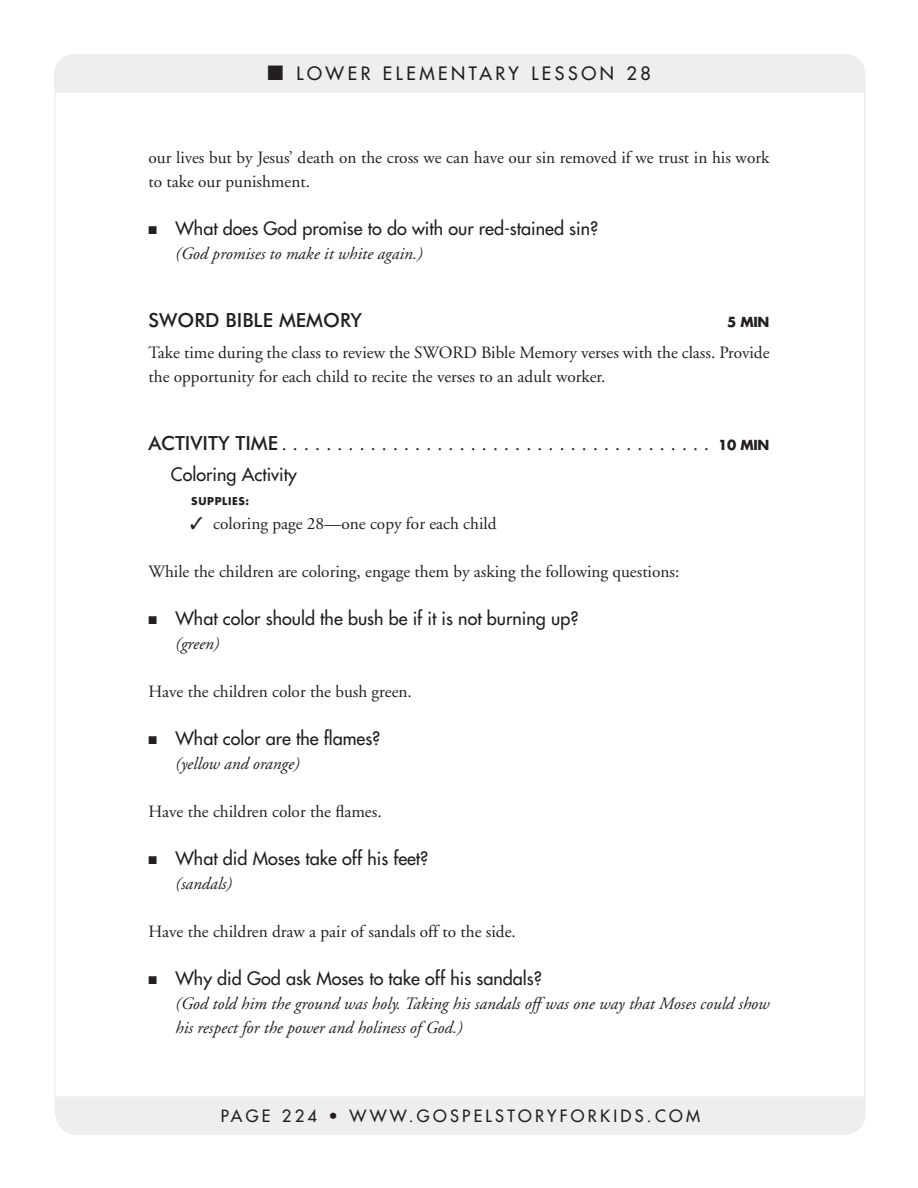
<style>
.page{position:relative;width:918px;height:1188px;background:#fff}
.page>*{position:absolute;margin:0;border:0;box-sizing:border-box;transform-origin:0 0}
.t1{font:19.5px "Adobe Garamond";color:#231f20}
.t2{font:500 19.5px "Futura BT";color:#231f20}
.t3{font:18px "Futura";color:#231f20}
.t4{font:17.25px/24px "Adobe Garamond";color:#231f20}
.t5{font:italic 17.25px/24px "Adobe Garamond";color:#231f20}
.t6{font:16.5px "Futura";letter-spacing:.2em;color:#231f20}
.t7{font:700 10.5px "Futura";letter-spacing:.06em;color:#231f20}
.s1{font-family:"Futura BT";font-weight:500}
.s2{font-family:"Futura";font-weight:700;font-size:13.5px}
</style>
<div class="page">
<div style="left:55px;top:55px;width:810px;height:38px;background:#eeeeef"></div>
<div style="left:56px;top:1096px;width:810px;height:39px;background:#eeeeef"></div>
<p class="t3" style="left:268px;top:62px;width:127px">■ lo wer ele</p>
<p class="t3" style="left:419px;top:62px;width:138px">men tary Lesson</p>
<p class="t3" style="left:626px;top:62px;width:26px">28</p>
<p class="t4" style="left:148px;top:146px;width:622px">our lives but by Jesus’ death on the cross we can have our sin removed if we trust in his work to take our punishment.</p>
<p class="t3" style="left:149px;top:217px;width:451px">■ What does God promise to do with our red-stained sin?</p>
<p class="t5" style="left:176px;top:242px;width:249px">(God promises to make it white again.)</p>
<p class="t2" style="left:148px;top:309px;width:15px">SWORD</p>
<p class="t2" style="left:226px;top:309px;width:10px">BIBLE</p>
<p class="t2" style="left:279px;top:309px;width:58px">MEMORY</p>
<p class="t4" style="left:148px;top:341px;width:623px">Take time during the class to review the SWORD Bible Memory verses with the class. Provide the opportunity for each child to recite the verses to an adult worker.</p>
<p class="t2" style="left:148px;top:432px;width:12px">ACTIVITY</p>
<p class="t1" style="left:236px;top:434px;width:535px"><span class="s1">TIME</span>....................................... <span class="s2">10 MIN</span></p>
<p class="t3" style="left:171px;top:463px;width:128px">Coloring Activity</p>
<p class="t7" style="left:191px;top:494px;width:60px">SUPPLIES:</p>
<p class="t4" style="left:190px;top:512px;width:308px">✓ coloring page 28—one copy for each child</p>
<p class="t4" style="left:148px;top:560px;width:532px">While the children are coloring, engage them by asking the following questions:</p>
<p class="t3" style="left:149px;top:607px;width:432px">■ What color should the bush be if it is not burning up?</p>
<p class="t5" style="left:176px;top:632px;width:45px">(green)</p>
<p class="t4" style="left:149px;top:680px;width:265px">Have the children color the bush green.</p>
<p class="t3" style="left:149px;top:727px;width:233px">■ What color are the flames?</p>
<p class="t5" style="left:176px;top:752px;width:126px">(yellow and orange)</p>
<p class="t4" style="left:149px;top:800px;width:235px">Have the children color the flames.</p>
<p class="t3" style="left:149px;top:847px;width:281px">■ What did Moses take off his feet?</p>
<p class="t5" style="left:176px;top:872px;width:58px">(sandals)</p>
<p class="t4" style="left:149px;top:920px;width:369px">Have the children draw a pair of sandals off to the side.</p>
<p class="t3" style="left:149px;top:967px;width:395px">■ Why did God ask Moses to take off his sandals?</p>
<p class="t5" style="left:176px;top:992px;width:595px">(God told him the ground was holy. Taking his sandals off was one way that Moses could show his respect for the power and holiness of God.)</p>
<p class="t6" style="left:221px;top:1105px;width:481px">PAGE 224 • www.g ospe lstoryforkids.com</p>
</div>
